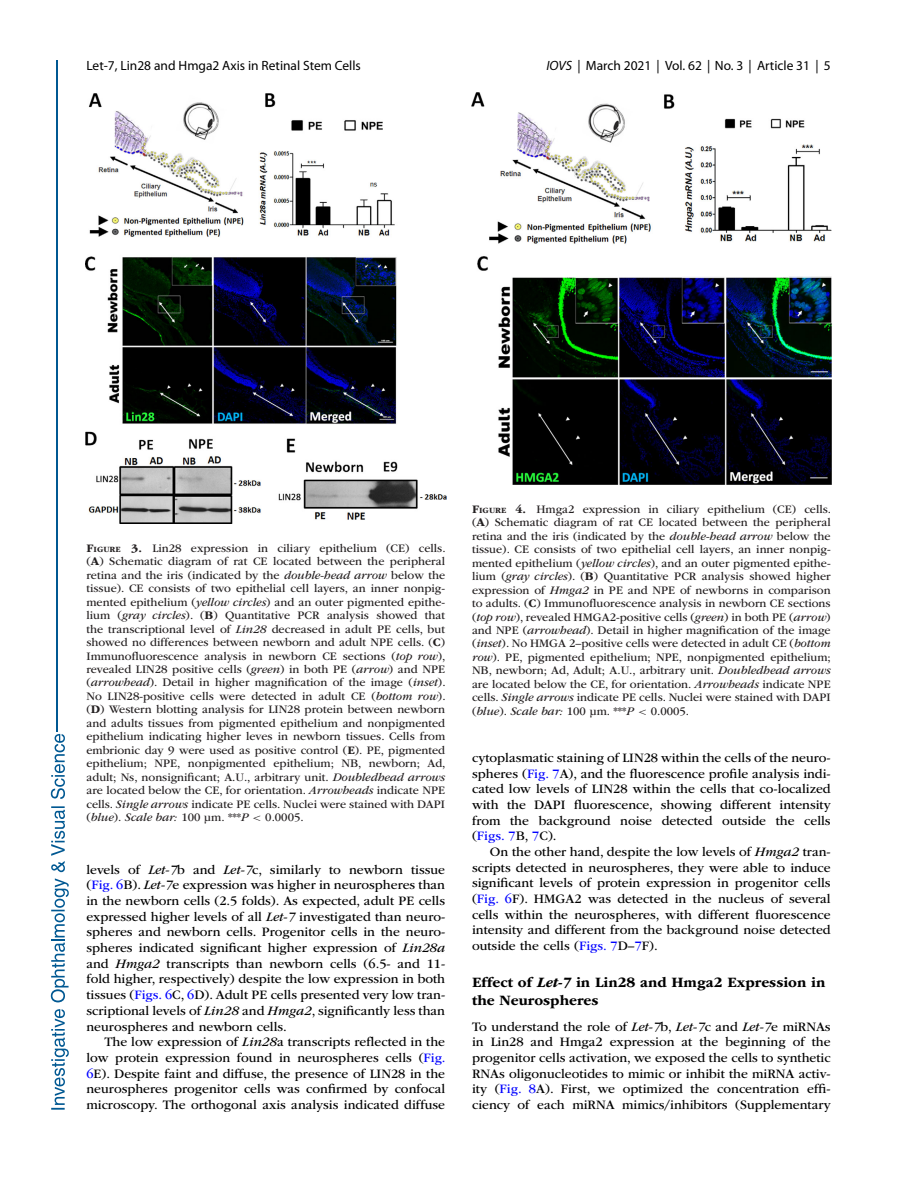
<style>
.page{position:relative;width:918px;height:1188px;background:#fff}
.page>*{position:absolute;margin:0;border:0;box-sizing:border-box;transform-origin:0 0}
.t1{font:700 15px/18px "ITC Garamond Std";color:#000}
.t2{font:13.5px/15.8px "ITC Garamond Std";color:#000;text-align:justify}
.t3{font:13.5px "Myriad Pro";color:#000}
.t4{font:12px/13.5px "ITC Garamond Std";color:#231f20;text-align:justify}
.s1{font-style:italic}
.s2{font-weight:700}
.s3{font-weight:700;font-size:8.4px}
.s4{font-family:"RMTMI"}
.s5{color:#00f}
</style>
<div class="page">
<hr style="left:57px;top:60px;width:1px;height:672px;background:#005892">
<svg style="left:51px;top:734px;width:18px;height:376px"></svg>
<img style="left:86px;top:94px;width:360px;height:430px">
<img style="left:471px;top:93px;width:361px;height:392px">
<p class="t3" style="left:86px;top:60px;width:276px">Let-7, Lin28 and Hmga2 Axis in Retinal Stem Cells</p>
<p class="t3" style="left:546px;top:60px;width:286px"><span class="s1">IOVS</span> | March 2021 | Vol. 62 | No. 3 | Article 31 | 5</p>
<p class="t4" style="left:86px;top:542px;width:361px"><span class="s2">F</span><span class="s3">IGURE</span> <span class="s2">3.</span> Lin28 expression in ciliary epithelium (CE) cells. (<span class="s2">A</span>) Schematic diagram of rat CE located between the peripheral retina and the iris (indicated by the <span class="s1">double-head arrow</span> below the tissue). CE consists of two epithelial cell layers, an inner nonpig&shy;mented epithelium (<span class="s1">yellow circles</span>) and an outer pigmented epithe&shy;lium (<span class="s1">gray circles</span>). (<span class="s2">B</span>) Quantitative PCR analysis showed that the transcriptional level of <span class="s1">Lin28</span> decreased in adult PE cells, but showed no differences between newborn and adult NPE cells. (<span class="s2">C</span>)<br>Immunofluorescence analysis in newborn CE sections (<span class="s1">top row</span>), revealed LIN28 positive cells (<span class="s1">green</span>) in both PE (<span class="s1">arrow</span>) and NPE (<span class="s1">arrowhead</span>). Detail in higher magnification of the image (<span class="s1">inset</span>).<br>No LIN28-positive cells were detected in adult CE (<span class="s1">bottom row</span>). (<span class="s2">D</span>) Western blotting analysis for LIN28 protein between newborn and adults tissues from pigmented epithelium and nonpigmented epithelium indicating higher leves in newborn tissues. Cells from embrionic day 9 were used as positive control (<span class="s2">E</span>). PE, pigmented epithelium; NPE, nonpigmented epithelium; NB, newborn; Ad, adult; Ns, nonsignificant; A.U., arbitrary unit. <span class="s1">Doubledhead arrows </span>are located below the CE, for orientation. <span class="s1">Arrowheads</span> indicate NPE cells. <span class="s1">Single arrows</span> indicate PE cells. Nuclei were stained with DAPI (<span class="s1">blue</span>). <span class="s1">Scale bar:</span> 100 μm. ***<span class="s1">P</span> <span class="s4">&lt;</span> 0.0005.</p>
<p class="t2" style="left:86px;top:863px;width:360px">levels of <span class="s1">Let-7</span>b and <span class="s1">Let-7</span>c, similarly to newborn tissue (<span class="s5">Fig. 6</span>B). <span class="s1">Let-7</span>e expression was higher in neurospheres than in the newborn cells (2.5 folds). As expected, adult PE cells expressed higher levels of all <span class="s1">Let-7</span> investigated than neuro&shy;spheres and newborn cells. Progenitor cells in the neuro&shy;spheres indicated significant higher expression of <span class="s1">Lin28a </span>and <span class="s1">Hmga2</span> transcripts than newborn cells (6.5- and 11- fold higher, respectively) despite the low expression in both tissues (<span class="s5">Figs. 6</span>C, <span class="s5">6</span>D). Adult PE cells presented very low tran&shy;scriptional levels of <span class="s1">Lin28</span> and <span class="s1">Hmga2</span>, significantly less than neurospheres and newborn cells.</p>
<p class="t2" style="left:86px;top:1035px;width:361px;text-indent:18px">The low expression of <span class="s1">Lin28</span>a transcripts reflected in the low protein expression found in neurospheres cells (<span class="s5">Fig.<br>6</span>E). Despite faint and diffuse, the presence of LIN28 in the neurospheres progenitor cells was confirmed by confocal microscopy. The orthogonal axis analysis indicated diffuse</p>
<p class="t4" style="left:472px;top:503px;width:361px"><span class="s2">F</span><span class="s3">IGURE</span> <span class="s2">4.</span> Hmga2 expression in ciliary epithelium (CE) cells. (<span class="s2">A</span>) Schematic diagram of rat CE located between the peripheral retina and the iris (indicated by the <span class="s1">double-head arrow</span> below the tissue). CE consists of two epithelial cell layers, an inner nonpig&shy;mented epithelium (<span class="s1">yellow circles</span>), and an outer pigmented epithe&shy;lium (<span class="s1">gray circles</span>). (<span class="s2">B</span>) Quantitative PCR analysis showed higher expression of <span class="s1">Hmga2</span> in PE and NPE of newborns in comparison to adults. (<span class="s2">C</span>) Immunofluorescence analysis in newborn CE sections (<span class="s1">top row</span>), revealed HMGA2-positive cells (<span class="s1">green</span>) in both PE (<span class="s1">arrow</span>) and NPE (<span class="s1">arrowhead</span>). Detail in higher magnification of the image (<span class="s1">inset</span>). No HMGA 2–positive cells were detected in adult CE (<span class="s1">bottom row</span>). PE, pigmented epithelium; NPE, nonpigmented epithelium; NB, newborn; Ad, Adult; A.U., arbitrary unit. <span class="s1">Doubledhead arrows </span>are located below the CE, for orientation. <span class="s1">Arrowheads</span> indicate NPE cells. <span class="s1">Single arrows</span> indicate PE cells. Nuclei were stained with DAPI (<span class="s1">blue</span>). <span class="s1">Scale bar:</span> 100 μm. ***<span class="s1">P</span> <span class="s4">&lt;</span> 0.0005.</p>
<p class="t2" style="left:472px;top:751px;width:360px">cytoplasmatic staining of LIN28 within the cells of the neuro&shy;spheres (<span class="s5">Fig. 7</span>A), and the fluorescence profile analysis indi&shy;cated low levels of LIN28 within the cells that co-localized with the DAPI fluorescence, showing different intensity from the background noise detected outside the cells (<span class="s5">Figs. 7</span>B, <span class="s5">7</span>C).</p>
<p class="t2" style="left:472px;top:845px;width:360px;text-indent:18px">On the other hand, despite the low levels of <span class="s1">Hmga2</span> tran&shy;scripts detected in neurospheres, they were able to induce significant levels of protein expression in progenitor cells (<span class="s5">Fig. 6</span>F). HMGA2 was detected in the nucleus of several cells within the neurospheres, with different fluorescence intensity and different from the background noise detected outside the cells (<span class="s5">Figs. 7</span>D–<span class="s5">7</span>F).</p>
<p class="t1" style="left:472px;top:975px;width:355px">Effect of <span class="s1">Let-7</span> in Lin28 and Hmga2 Expression in the Neurospheres</p>
<p class="t2" style="left:472px;top:1019px;width:360px">To understand the role of <span class="s1">Let-7</span>b, <span class="s1">Let-7</span>c and <span class="s1">Let-7</span>e miRNAs in Lin28 and Hmga2 expression at the beginning of the progenitor cells activation, we exposed the cells to synthetic RNAs oligonucleotides to mimic or inhibit the miRNA activ&shy;ity (<span class="s5">Fig. 8</span>A). First, we optimized the concentration effi&shy;ciency of each miRNA mimics/inhibitors (Supplementary</p>
</div>
